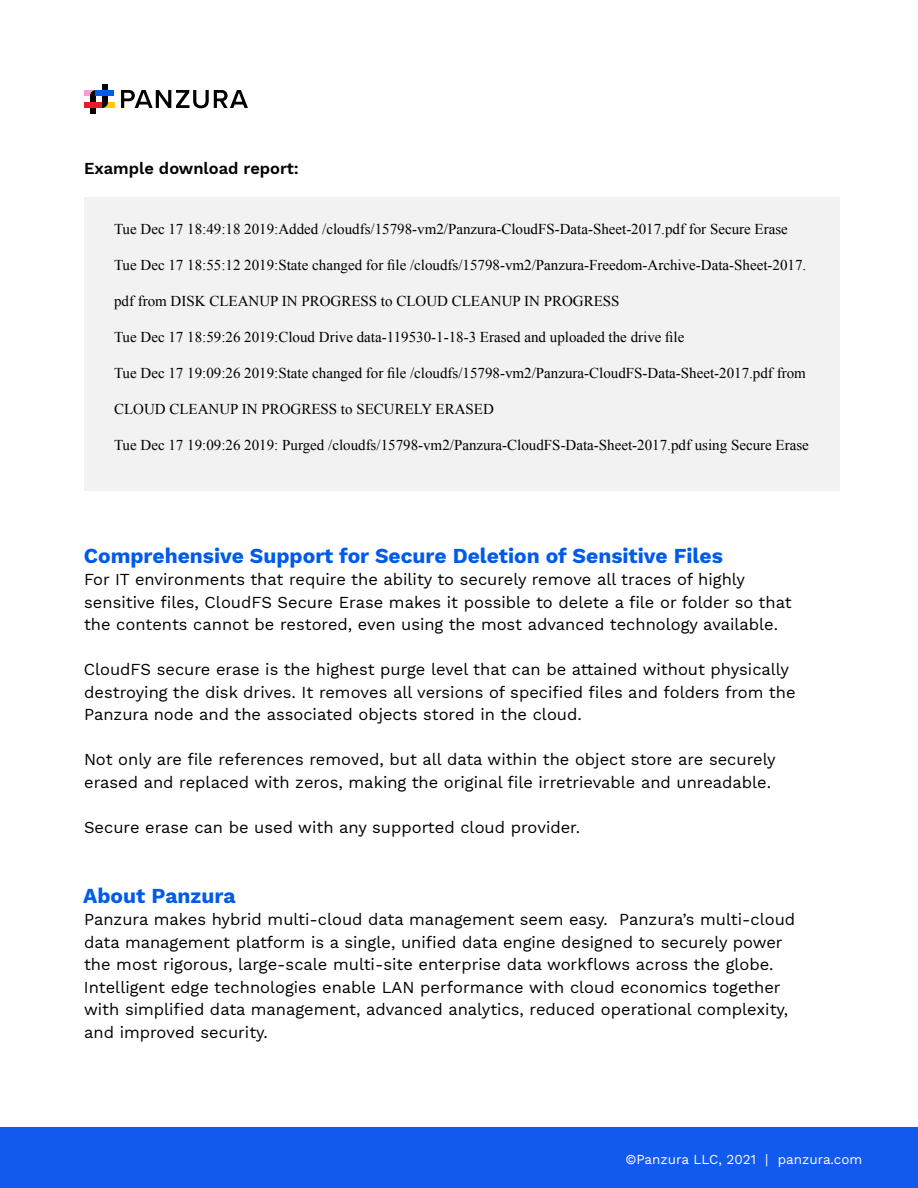
<style>
.page{position:relative;width:918px;height:1188px;background:#fff}
.page>*{position:absolute;margin:0;border:0;box-sizing:border-box;transform-origin:0 0}
.t1{font:21px "Work Sans";color:#005be9}
.t2{font:16.5px/22.5px "Work Sans";color:#000}
.t3{font:15px "Times New Roman";color:#000}
.t4{font:13.5px "Work Sans";color:#fff}
</style>
<div class="page">
<div style="left:0;top:1128px;width:918px;height:60px;background:#1259ee"></div>
<svg style="left:121px;top:90px;width:127px;height:18px"></svg>
<div style="left:84px;top:90px;width:12px;height:6px;background:#fb9dd2"></div>
<div style="left:102px;top:102px;width:12px;height:6px;background:#ffcb05"></div>
<svg style="left:90px;top:108px;width:6px;height:6px"></svg>
<svg style="left:90px;top:90px;width:6px;height:12px"></svg>
<div style="left:84px;top:102px;width:18px;height:6px;background:#ed1c24"></div>
<svg style="left:102px;top:84px;width:6px;height:24px"></svg>
<div style="left:96px;top:90px;width:18px;height:6px;background:#005be9"></div>
<div style="left:84px;top:197px;width:756px;height:294px;background:#f2f2f2"></div>
<p class="t2" style="left:84px;top:157px;width:216px">Example download report:</p>
<p class="t3" style="left:114px;top:219px;width:675px">Tue Dec 17 18:49:18 2019:Added /cloudfs/15798-vm2/Panzura-CloudFS-Data-Sheet-2017.pdf for Secure Erase</p>
<p class="t3" style="left:114px;top:255px;width:694px">Tue Dec 17 18:55:12 2019:State changed for file /cloudfs/15798-vm2/Panzura-Freedom-Archive-Data-Sheet-2017.</p>
<p class="t3" style="left:114px;top:291px;width:507px">pdf from DISK CLEANUP IN PROGRESS to CLOUD CLEANUP IN PROGRESS</p>
<p class="t3" style="left:114px;top:327px;width:572px">Tue Dec 17 18:59:26 2019:Cloud Drive data-119530-1-18-3 Erased and uploaded the drive file</p>
<p class="t3" style="left:114px;top:363px;width:693px">Tue Dec 17 19:09:26 2019:State changed for file /cloudfs/15798-vm2/Panzura-CloudFS-Data-Sheet-2017.pdf from</p>
<p class="t3" style="left:114px;top:399px;width:381px">CLOUD CLEANUP IN PROGRESS to SECURELY ERASED</p>
<p class="t3" style="left:114px;top:435px;width:696px">Tue Dec 17 19:09:26 2019: Purged /cloudfs/15798-vm2/Panzura-CloudFS-Data-Sheet-2017.pdf using Secure Erase</p>
<p class="t1" style="left:84px;top:539px;width:641px">Comprehensive Support for Secure Deletion of Sensitive Files</p>
<p class="t2" style="left:84px;top:568px;width:709px">For IT environments that require the ability to securely remove all traces of highly sensitive files, CloudFS Secure Erase makes it possible to delete a file or folder so that the contents cannot be restored, even using the most advanced technology available.</p>
<p class="t2" style="left:84px;top:658px;width:713px">CloudFS secure erase is the highest purge level that can be attained without physically destroying the disk drives. It removes all versions of specified files and folders from the<br>Panzura node and the associated objects stored in the cloud.</p>
<p class="t2" style="left:84px;top:748px;width:693px">Not only are file references removed, but all data within the object store are securely erased and replaced with zeros, making the original file irretrievable and unreadable.</p>
<p class="t2" style="left:84px;top:815px;width:498px">Secure erase can be used with any supported cloud provider.</p>
<p class="t1" style="left:83px;top:880px;width:154px">About Panzura</p>
<p class="t2" style="left:84px;top:908px;width:713px">Panzura makes hybrid multi-cloud data management seem easy. Panzura’s multi-cloud data management platform is a single, unified data engine designed to securely power the most rigorous, large-scale multi-site enterprise data workflows across the globe.</p>
<p class="t2" style="left:84px;top:975px;width:706px">Intelligent edge technologies enable LAN performance with cloud economics together with simplified data management, advanced analytics, reduced operational complexity, and improved security.</p>
<p class="t4" style="left:625px;top:1149px;width:239px">©Panzura LLC, 2021 | panzura.com</p>
</div>
